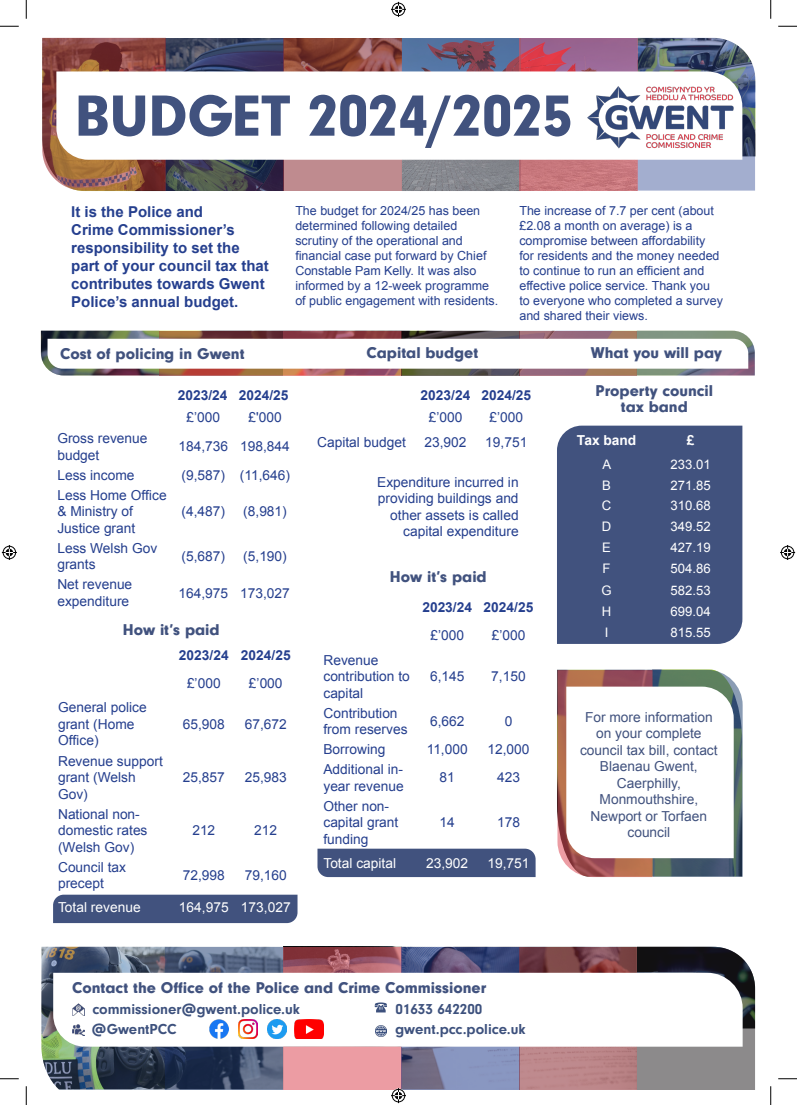
<style>
.page{position:relative;width:797px;height:1105px;background:#fff}
.page>*{position:absolute;margin:0;border:0;box-sizing:border-box;transform-origin:0 0}
.t1{font:900 60.25px "Neuzeit Gro";color:#41527e}
.t2{font:900 16.25px/16.2px "Neuzeit Gro";color:#41527e;text-align:center}
.Body{font:700 15px/18px "Arial";color:#253f8e}
.t3{font:700 15px "Neuzeit Gro";color:#3d517d}
.Body-2{font:13.75px/16.5px "Arial";color:#253f8e}
.t4{font:13.75px/16.5px "Arial";color:#41527e;text-align:center}
.Body-3{font:700 13.75px "Arial";color:#253f8e}
.Body-4{font:13.75px "Arial";color:#fff}
.Body-5{font:700 13.75px "Arial";color:#fff}
.Body-6{font:13.12px "Arial";color:#fff}
.Body-7{font:12.5px/15px "Arial";color:#253f8e}
</style>
<div class="page">
<svg style="left:166px;top:38px;width:118px;height:153px"></svg>
<svg style="left:284px;top:38px;width:118px;height:153px"></svg>
<svg style="left:402px;top:38px;width:117px;height:153px"></svg>
<svg style="left:519px;top:38px;width:118px;height:153px"></svg>
<svg style="left:637px;top:38px;width:118px;height:153px"></svg>
<svg style="left:42px;top:38px;width:124px;height:153px"></svg>
<svg style="left:283px;top:947px;width:118px;height:142px;fill:#ec9ca3"></svg>
<svg style="left:401px;top:947px;width:119px;height:142px"></svg>
<svg style="left:520px;top:947px;width:117px;height:142px"></svg>
<svg style="left:637px;top:947px;width:118px;height:142px"></svg>
<svg style="left:56px;top:71px;width:686px;height:89px"></svg>
<img style="left:586px;top:86px;width:156px;height:66px">
<svg style="left:283px;top:973px;width:459px;height:74px"></svg>
<img style="left:295px;top:1019px;width:28px;height:20px">
<img style="left:283px;top:1019px;width:4px;height:20px">
<svg style="left:375px;top:1025px;width:11px;height:12px"></svg>
<svg style="left:374px;top:1002px;width:13px;height:10px"></svg>
<svg style="left:41px;top:947px;width:242px;height:142px"></svg>
<div style="left:557px;top:426px;width:185px;height:218px;background:#41527e"></div>
<svg style="left:41px;top:331px;width:714px;height:44px"></svg>
<div style="left:317px;top:849px;width:218px;height:28px;background:#41527e"></div>
<div style="left:53px;top:895px;width:244px;height:28px;background:#41527e"></div>
<svg style="left:557px;top:670px;width:185px;height:207px"></svg>
<svg style="left:0;top:25px;width:19px;height:2px"></svg>
<svg style="left:778px;top:25px;width:19px;height:2px"></svg>
<svg style="left:0;top:1078px;width:19px;height:1px"></svg>
<svg style="left:778px;top:1078px;width:19px;height:1px"></svg>
<svg style="left:25px;top:0;width:2px;height:19px"></svg>
<svg style="left:25px;top:1086px;width:2px;height:19px"></svg>
<svg style="left:770px;top:0;width:1px;height:19px"></svg>
<svg style="left:770px;top:1086px;width:1px;height:19px"></svg>
<svg style="left:391px;top:2px;width:15px;height:15px"></svg>
<svg style="left:391px;top:1088px;width:15px;height:15px"></svg>
<svg style="left:2px;top:545px;width:15px;height:15px"></svg>
<svg style="left:780px;top:545px;width:15px;height:15px"></svg>
<p class="t1" style="left:75px;top:81px;width:499px">BUDGET 2024/2025</p>
<p class="Body" style="left:71px;top:203px;width:199px">It is the Police and<br>Crime Commissioner’s responsibility to set the part of your council tax that contributes towards Gwent<br>Police’s annual budget.</p>
<p class="Body-7" style="left:295px;top:203px;width:204px">The budget for 2024/25 has been determined following detailed scrutiny of the operational and financial case put forward by Chief Constable Pam Kelly. It was also informed by a 12-week programme of public engagement with residents.</p>
<p class="Body-7" style="left:519px;top:203px;width:205px">The increase of 7.7 per cent (about £2.08 a month on average) is a compromise between affordability for residents and the money needed to continue to run an efficient and effective police service. Thank you to everyone who completed a survey and shared their views.</p>
<p class="t2" style="left:60px;top:345px;width:186px">Cost of policing in Gwent</p>
<p class="t2" style="left:366px;top:345px;width:113px">Capital budget</p>
<p class="t2" style="left:591px;top:345px;width:133px">What you will pay</p>
<p class="t2" style="left:595px;top:382px;width:119px">Property council tax band</p>
<p class="Body-3" style="left:178px;top:387px;width:51px">2023/24</p>
<p class="Body-3" style="left:239px;top:387px;width:51px">2024/25</p>
<p class="Body-2" style="left:186px;top:409px;width:35px">£’000</p>
<p class="Body-2" style="left:248px;top:409px;width:35px">£'000</p>
<p class="Body-3" style="left:420px;top:387px;width:51px">2023/24</p>
<p class="Body-3" style="left:481px;top:387px;width:51px">2024/25</p>
<p class="Body-2" style="left:428px;top:409px;width:35px">£’000</p>
<p class="Body-2" style="left:489px;top:409px;width:35px">£’000</p>
<p class="Body-2" style="left:57px;top:430px;width:92px">Gross revenue budget</p>
<p class="Body-2" style="left:178px;top:438px;width:51px">184,736</p>
<p class="Body-2" style="left:240px;top:438px;width:51px">198,844</p>
<p class="Body-2" style="left:57px;top:467px;width:79px">Less income</p>
<p class="Body-2" style="left:181px;top:467px;width:45px">(9,587)</p>
<p class="Body-2" style="left:240px;top:467px;width:52px">(11,646)</p>
<p class="Body-2" style="left:57px;top:487px;width:111px">Less Home Office &amp; Ministry of<br>Justice grant</p>
<p class="Body-2" style="left:181px;top:503px;width:45px">(4,487)</p>
<p class="Body-2" style="left:243px;top:503px;width:45px">(8,981)</p>
<p class="Body-2" style="left:57px;top:540px;width:101px">Less Welsh Gov grants</p>
<p class="Body-2" style="left:181px;top:548px;width:45px">(5,687)</p>
<p class="Body-2" style="left:243px;top:548px;width:45px">(5,190)</p>
<p class="Body-2" style="left:57px;top:576px;width:76px">Net revenue expenditure</p>
<p class="Body-2" style="left:178px;top:585px;width:51px">164,975</p>
<p class="Body-2" style="left:240px;top:585px;width:51px">173,027</p>
<p class="t2" style="left:123px;top:622px;width:98px">How it’s paid</p>
<p class="Body-2" style="left:58px;top:699px;width:90px">General police grant (Home<br>Office)</p>
<p class="Body-2" style="left:58px;top:752px;width:106px">Revenue support grant (Welsh<br>Gov)</p>
<p class="Body-2" style="left:58px;top:805px;width:91px">National non&shy;domestic rates (Welsh Gov)</p>
<p class="Body-3" style="left:179px;top:646px;width:51px">2023/24</p>
<p class="Body-3" style="left:241px;top:646px;width:51px">2024/25</p>
<p class="Body-2" style="left:187px;top:675px;width:35px">£’000</p>
<p class="Body-2" style="left:249px;top:675px;width:35px">£’000</p>
<p class="Body-2" style="left:183px;top:716px;width:44px">65,908</p>
<p class="Body-2" style="left:245px;top:716px;width:44px">67,672</p>
<p class="Body-2" style="left:183px;top:769px;width:44px">25,857</p>
<p class="Body-2" style="left:245px;top:769px;width:44px">25,983</p>
<p class="Body-2" style="left:192px;top:822px;width:24px">212</p>
<p class="Body-2" style="left:254px;top:822px;width:24px">212</p>
<p class="Body-2" style="left:58px;top:858px;width:70px">Council tax precept</p>
<p class="Body-2" style="left:183px;top:867px;width:44px">72,998</p>
<p class="Body-2" style="left:245px;top:867px;width:44px">79,160</p>
<p class="Body-4" style="left:58px;top:898px;width:84px">Total revenue</p>
<p class="Body-4" style="left:179px;top:898px;width:51px">164,975</p>
<p class="Body-4" style="left:241px;top:898px;width:51px">173,027</p>
<p class="Body-2" style="left:317px;top:434px;width:90px">Capital budget</p>
<p class="Body-2" style="left:424px;top:434px;width:44px">23,902</p>
<p class="Body-2" style="left:485px;top:434px;width:44px">19,751</p>
<p class="Body-2" style="left:377px;top:474px;width:143px;text-align:right">Expenditure incurred in providing buildings and other assets is called capital expenditure</p>
<p class="t2" style="left:390px;top:569px;width:98px">How it’s paid</p>
<p class="Body-2" style="left:323px;top:651px;width:88px">Revenue contribution to capital</p>
<p class="Body-3" style="left:422px;top:598px;width:51px">2023/24</p>
<p class="Body-3" style="left:483px;top:598px;width:51px">2024/25</p>
<p class="Body-2" style="left:430px;top:627px;width:35px">£’000</p>
<p class="Body-2" style="left:491px;top:627px;width:35px">£’000</p>
<p class="Body-2" style="left:430px;top:668px;width:36px">6,145</p>
<p class="Body-2" style="left:491px;top:668px;width:36px">7,150</p>
<p class="Body-2" style="left:323px;top:704px;width:86px">Contribution from reserves</p>
<p class="Body-2" style="left:430px;top:713px;width:36px">6,662</p>
<p class="Body-2" style="left:504px;top:713px;width:9px">0</p>
<p class="Body-2" style="left:323px;top:741px;width:63px">Borrowing</p>
<p class="Body-2" style="left:427px;top:741px;width:43px">11,000</p>
<p class="Body-2" style="left:487px;top:741px;width:44px">12,000</p>
<p class="Body-2" style="left:323px;top:761px;width:82px">Additional in&shy;year revenue</p>
<p class="Body-2" style="left:439px;top:769px;width:17px">81</p>
<p class="Body-2" style="left:497px;top:769px;width:24px">423</p>
<p class="Body-2" style="left:323px;top:798px;width:76px">Other non&shy;capital grant funding</p>
<p class="Body-2" style="left:439px;top:814px;width:17px">14</p>
<p class="Body-2" style="left:497px;top:814px;width:24px">178</p>
<p class="Body-4" style="left:323px;top:854px;width:74px">Total capital</p>
<p class="Body-4" style="left:426px;top:854px;width:44px">23,902</p>
<p class="Body-4" style="left:487px;top:854px;width:44px">19,751</p>
<p class="t2" style="left:72px;top:979px;width:415px">Contact the Office of the Police and Crime Commissioner</p>
<p class="t3" style="left:92px;top:1001px;width:209px">commissioner@gwent.police.uk</p>
<p class="t3" style="left:92px;top:1021px;width:87px">@GwentPCC</p>
<p class="t3" style="left:395px;top:1001px;width:89px">01633 642200</p>
<p class="t3" style="left:395px;top:1020px;width:132px">gwent.pcc.police.uk</p>
<p class="Body-5" style="left:577px;top:431px;width:61px">Tax band</p>
<p class="Body-5" style="left:686px;top:431px;width:9px">£</p>
<p class="Body-6" style="left:602px;top:455px;width:10px">A</p>
<p class="Body-6" style="left:670px;top:455px;width:42px">233.01</p>
<p class="Body-6" style="left:602px;top:477px;width:10px">B</p>
<p class="Body-6" style="left:670px;top:477px;width:42px">271.85</p>
<p class="Body-6" style="left:602px;top:496px;width:11px">C</p>
<p class="Body-6" style="left:670px;top:496px;width:42px">310.68</p>
<p class="Body-6" style="left:602px;top:518px;width:11px">D</p>
<p class="Body-6" style="left:670px;top:518px;width:42px">349.52</p>
<p class="Body-6" style="left:602px;top:539px;width:10px">E</p>
<p class="Body-6" style="left:670px;top:539px;width:42px">427.19</p>
<p class="Body-6" style="left:602px;top:560px;width:10px">F</p>
<p class="Body-6" style="left:670px;top:560px;width:42px">504.86</p>
<p class="Body-6" style="left:601px;top:581px;width:12px">G</p>
<p class="Body-6" style="left:670px;top:581px;width:42px">582.53</p>
<p class="Body-6" style="left:602px;top:603px;width:11px">H</p>
<p class="Body-6" style="left:670px;top:603px;width:42px">699.04</p>
<p class="Body-6" style="left:605px;top:624px;width:5px">I</p>
<p class="Body-6" style="left:670px;top:624px;width:42px">815.55</p>
<p class="t4" style="left:580px;top:709px;width:139px">For more information on your complete council tax bill, contact<br>Blaenau Gwent,<br>Caerphilly,<br>Monmouthshire,<br>Newport or Torfaen council</p>
</div>
